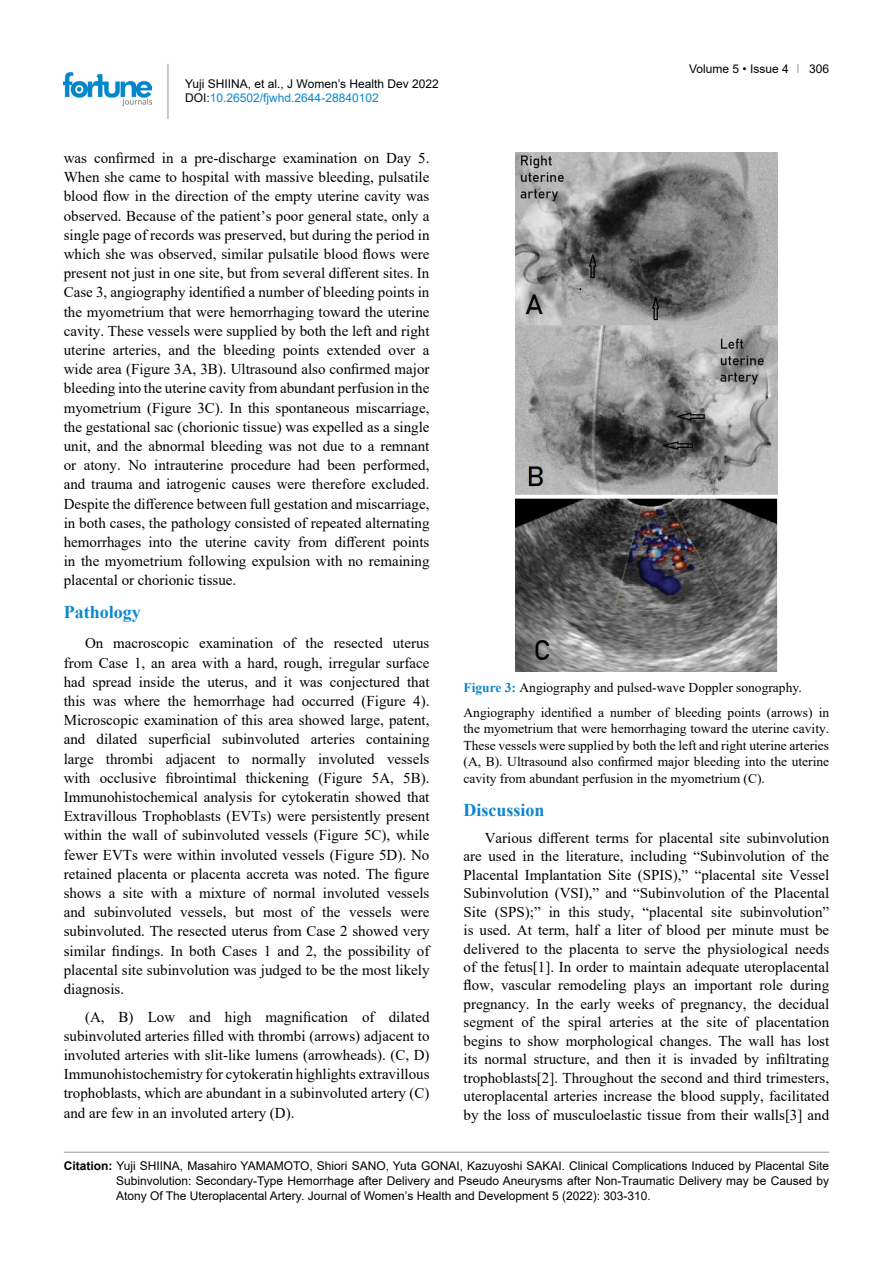
<style>
.page{position:relative;width:893px;height:1263px;background:#fff}
.page>*{position:absolute;margin:0;border:0;box-sizing:border-box;transform-origin:0 0}
.t1{font:700 18px "Times New Roman";color:#0a88ca}
.t2{font:15px/19.2px "Times New Roman";color:#000;text-align:justify}
.t3{font:13.5px/16.5px "Times New Roman";color:#000}
.t4{font:12px/15px "Arial";color:#000}
.s1{color:#0a88ca}
.s2{font-weight:700;color:#0a88ca}
.s3{font-weight:700}
</style>
<div class="page">
<hr style="left:168px;top:64px;width:1px;height:55px;background:#939598">
<img style="left:64px;top:72px;width:88px;height:33px">
<hr style="left:64px;top:1152px;width:765px;height:1px;background:#939598">
<img style="left:515px;top:152px;width:262px;height:519px">
<p class="t4" style="left:185px;top:76px;width:255px;line-height:14.4px">Yuji SHIINA, et al., J Women’s Health Dev 2022<br>DOI:<span class="s1">10.26502/fjwhd.2644-28840102</span></p>
<p class="t2" style="left:64px;top:148px;width:367px">was confirmed in a pre-discharge examination on Day 5.<br>When she came to hospital with massive bleeding, pulsatile blood flow in the direction of the empty uterine cavity was observed. Because of the patient’s poor general state, only a single page of records was preserved, but during the period in which she was observed, similar pulsatile blood flows were present not just in one site, but from several different sites. In Case 3, angiography identified a number of bleeding points in the myometrium that were hemorrhaging toward the uterine cavity. These vessels were supplied by both the left and right uterine arteries, and the bleeding points extended over a wide area (Figure 3A, 3B). Ultrasound also confirmed major bleeding into the uterine cavity from abundant perfusion in the myometrium (Figure 3C). In this spontaneous miscarriage, the gestational sac (chorionic tissue) was expelled as a single unit, and the abnormal bleeding was not due to a remnant or atony. No intrauterine procedure had been performed, and trauma and iatrogenic causes were therefore excluded.<br>Despite the difference between full gestation and miscarriage, in both cases, the pathology consisted of repeated alternating hemorrhages into the uterine cavity from different points in the myometrium following expulsion with no remaining placental or chorionic tissue.</p>
<p class="t1" style="left:64px;top:599px;width:79px">Pathology</p>
<p class="t2" style="left:64px;top:633px;width:367px;text-indent:21px">On macroscopic examination of the resected uterus from Case 1, an area with a hard, rough, irregular surface had spread inside the uterus, and it was conjectured that this was where the hemorrhage had occurred (Figure 4).<br>Microscopic examination of this area showed large, patent, and dilated superficial subinvoluted arteries containing large thrombi adjacent to normally involuted vessels with occlusive fibrointimal thickening (Figure 5A, 5B).<br>Immunohistochemical analysis for cytokeratin showed that Extravillous Trophoblasts (EVTs) were persistently present within the wall of subinvoluted vessels (Figure 5C), while fewer EVTs were within involuted vessels (Figure 5D). No retained placenta or placenta accreta was noted. The figure shows a site with a mixture of normal involuted vessels and subinvoluted vessels, but most of the vessels were subinvoluted. The resected uterus from Case 2 showed very similar findings. In both Cases 1 and 2, the possibility of placental site subinvolution was judged to be the most likely diagnosis.</p>
<p class="t2" style="left:64px;top:1006px;width:367px;text-indent:21px">(A, B) Low and high magnification of dilated subinvoluted arteries filled with thrombi (arrows) adjacent to involuted arteries with slit-like lumens (arrowheads). (C, D)<br>Immunohistochemistry for cytokeratin highlights extravillous trophoblasts, which are abundant in a subinvoluted artery (C) and are few in an involuted artery (D).</p>
<p class="t4" style="left:689px;top:61px;width:101px">Volume 5 • Issue 4</p>
<p class="t4" style="left:809px;top:61px;width:22px">306</p>
<p class="t3" style="left:463px;top:674px;width:367px;line-height:25px"><span class="s2">Figure 3:</span> Angiography and pulsed-wave Doppler sonography.<br>Angiography identified a number of bleeding points (arrows) in</p>
<p class="t3" style="left:463px;top:720px;width:367px;text-align:justify">the myometrium that were hemorrhaging toward the uterine cavity.<br>These vessels were supplied by both the left and right uterine arteries (A, B). Ultrasound also confirmed major bleeding into the uterine cavity from abundant perfusion in the myometrium (C).</p>
<p class="t1" style="left:463px;top:797px;width:83px">Discussion</p>
<p class="t2" style="left:463px;top:828px;width:367px;line-height:18.5px;text-indent:21px">Various different terms for placental site subinvolution are used in the literature, including “Subinvolution of the Placental Implantation Site (SPIS),” “placental site Vessel Subinvolution (VSI),” and “Subinvolution of the Placental Site (SPS);” in this study, “placental site subinvolution” is used. At term, half a liter of blood per minute must be delivered to the placenta to serve the physiological needs of the fetus[1]. In order to maintain adequate uteroplacental flow, vascular remodeling plays an important role during pregnancy. In the early weeks of pregnancy, the decidual segment of the spiral arteries at the site of placentation begins to show morphological changes. The wall has lost its normal structure, and then it is invaded by infiltrating trophoblasts[2]. Throughout the second and third trimesters, uteroplacental arteries increase the blood supply, facilitated by the loss of musculoelastic tissue from their walls[3] and</p>
<p class="t4" style="left:116px;top:1158px;width:715px;text-align:justify;text-indent:-52px"><span class="s3">Citation:</span> Yuji SHIINA, Masahiro YAMAMOTO, Shiori SANO, Yuta GONAI, Kazuyoshi SAKAI. Clinical Complications Induced by Placental Site Subinvolution: Secondary-Type Hemorrhage after Delivery and Pseudo Aneurysms after Non-Traumatic Delivery may be Caused by Atony Of The Uteroplacental Artery. Journal of Women’s Health and Development 5 (2022): 303-310.</p>
</div>
